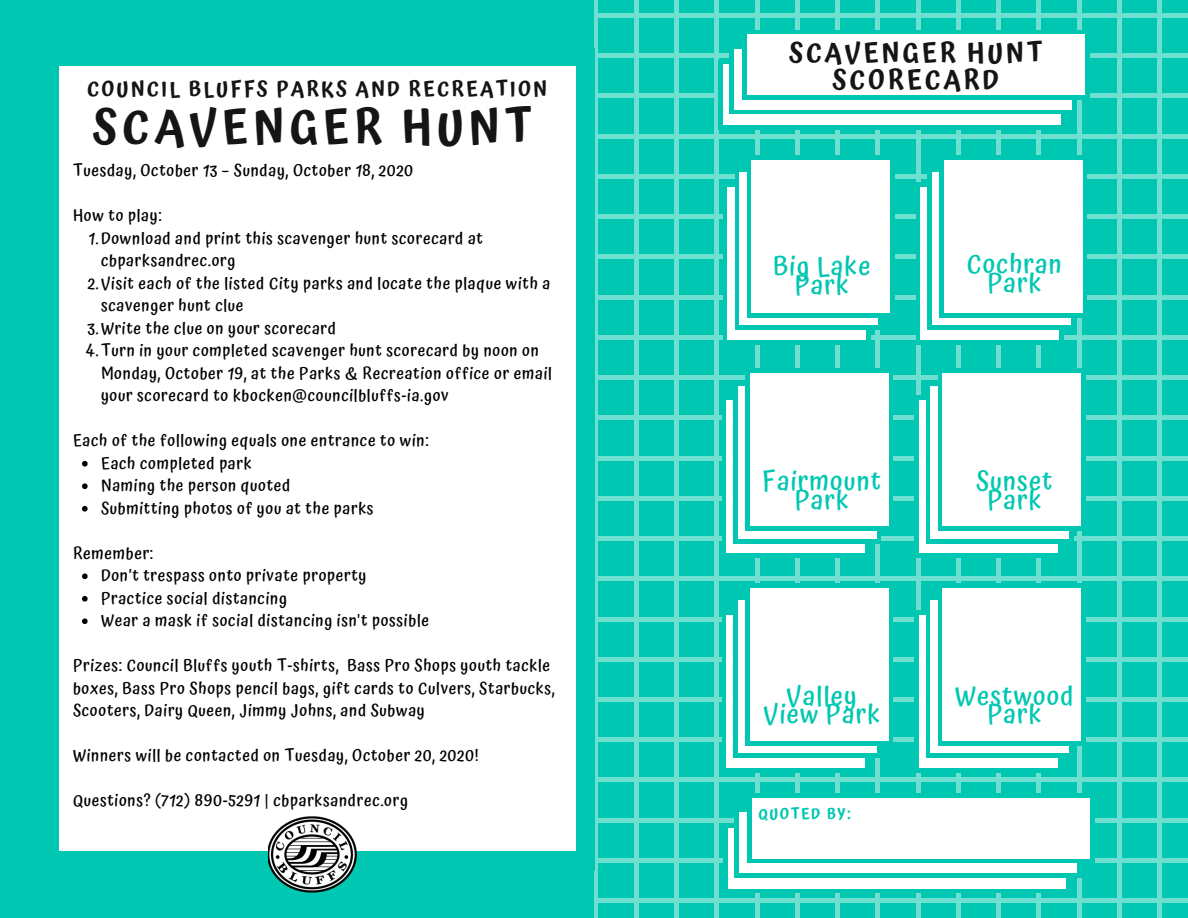
<style>
.page{position:relative;width:1188px;height:918px;background:#00c7b1}
.page>*{position:absolute;margin:0;border:0;box-sizing:border-box;transform-origin:0 0}
.t1{font:600 46.35px "Atma";letter-spacing:.105em;color:#151515}
.t2{font:600 26.7px/27.8px "Atma";letter-spacing:.105em;color:#151515;text-align:center}
.t3{font:500 26.4px/18.9px "Atma";letter-spacing:.045em;color:#00c7b1;text-align:center}
.t4{font:600 20.7px "Atma";letter-spacing:.105em;color:#151515}
.t5{font:500 16.5px/22.5px "Atma";letter-spacing:.045em;color:#000}
.t6{font:600 15px "Atma";letter-spacing:.105em;color:#00c7b1}
</style>
<div class="page">
<svg style="left:594px;top:0;width:594px;height:918px"></svg>
<div style="left:718px;top:60px;width:347px;height:70px;background:#00c7b1"></div>
<div style="left:723px;top:65px;width:338px;height:60px;background:#fff"></div>
<div style="left:729px;top:44px;width:347px;height:70px;background:linear-gradient(to right,#00c7b0,#04c8b2)"></div>
<div style="left:734px;top:49px;width:337px;height:60px;background:#fff"></div>
<div style="left:742px;top:30px;width:347px;height:70px;background:#00c7b1"></div>
<div style="left:747px;top:35px;width:338px;height:60px;background:#fff"></div>
<div style="left:723px;top:182px;width:148px;height:162px;background:#00c7b1"></div>
<div style="left:728px;top:187px;width:138px;height:153px;background:#fff"></div>
<div style="left:735px;top:167px;width:147px;height:163px;background:#00c7b1"></div>
<div style="left:739px;top:172px;width:139px;height:153px;background:#fff"></div>
<div style="left:747px;top:155px;width:147px;height:162px;background:#00c7b1"></div>
<div style="left:751px;top:160px;width:139px;height:153px;background:#fff"></div>
<div style="left:722px;top:396px;width:147px;height:162px;background:#00c7b1"></div>
<div style="left:726px;top:400px;width:139px;height:153px;background:#fff"></div>
<div style="left:734px;top:381px;width:147px;height:162px;background:#00c7b1"></div>
<div style="left:738px;top:386px;width:138px;height:152px;background:#fff"></div>
<div style="left:746px;top:369px;width:147px;height:162px;background:#00c7b1"></div>
<div style="left:750px;top:373px;width:138px;height:153px;background:#fff"></div>
<div style="left:916px;top:182px;width:147px;height:162px;background:#00c7b1"></div>
<div style="left:920px;top:187px;width:139px;height:153px;background:#fff"></div>
<div style="left:928px;top:167px;width:147px;height:163px;background:#00c7b1"></div>
<div style="left:932px;top:172px;width:138px;height:153px;background:#fff"></div>
<div style="left:940px;top:155px;width:147px;height:162px;background:#00c7b1"></div>
<div style="left:944px;top:160px;width:138px;height:153px;background:#fff"></div>
<div style="left:915px;top:396px;width:147px;height:162px;background:#00c7b1"></div>
<div style="left:919px;top:400px;width:138px;height:153px;background:#fff"></div>
<svg style="left:926px;top:381px;width:148px;height:162px;fill:#00c7b1"></svg>
<div style="left:931px;top:386px;width:138px;height:152px;background:#fff"></div>
<div style="left:938px;top:369px;width:148px;height:162px;background:#00c7b1"></div>
<div style="left:943px;top:373px;width:138px;height:153px;background:#fff"></div>
<div style="left:722px;top:610px;width:147px;height:162px;background:#00c7b1"></div>
<div style="left:726px;top:615px;width:139px;height:153px;background:#fff"></div>
<div style="left:734px;top:595px;width:147px;height:163px;background:#00c7b1"></div>
<div style="left:738px;top:600px;width:138px;height:153px;background:#fff"></div>
<div style="left:746px;top:583px;width:147px;height:163px;background:#00c7b1"></div>
<div style="left:750px;top:588px;width:138px;height:153px;background:#fff"></div>
<div style="left:915px;top:610px;width:147px;height:162px;background:#00c7b1"></div>
<div style="left:919px;top:615px;width:138px;height:153px;background:#fff"></div>
<div style="left:926px;top:595px;width:148px;height:163px;background:#00c7b1"></div>
<div style="left:931px;top:600px;width:138px;height:153px;background:#fff"></div>
<div style="left:938px;top:583px;width:148px;height:163px;background:#00c7b1"></div>
<div style="left:943px;top:588px;width:138px;height:153px;background:#fff"></div>
<div style="left:41px;top:48px;width:554px;height:823px;background:#00c7b1"></div>
<div style="left:59px;top:67px;width:517px;height:784px;background:#fff"></div>
<div style="left:723px;top:823px;width:347px;height:70px;background:linear-gradient(to right,#00c7b1,#00c7b1)"></div>
<div style="left:728px;top:828px;width:338px;height:60px;background:#fff"></div>
<div style="left:734px;top:808px;width:347px;height:70px;background:#00c7b1"></div>
<div style="left:739px;top:812px;width:337px;height:61px;background:#fff"></div>
<div style="left:747px;top:793px;width:348px;height:70px;background:#00c7b1"></div>
<div style="left:752px;top:798px;width:338px;height:60px;background:#fff"></div>
<svg style="left:82px;top:461px;width:6px;height:6px"></svg>
<svg style="left:82px;top:483px;width:6px;height:6px"></svg>
<svg style="left:82px;top:506px;width:6px;height:6px"></svg>
<svg style="left:82px;top:573px;width:6px;height:6px"></svg>
<svg style="left:82px;top:596px;width:6px;height:6px"></svg>
<svg style="left:82px;top:618px;width:6px;height:6px"></svg>
<img style="left:269px;top:816px;width:87px;height:77px">
<p class="t4" style="left:87px;top:77px;width:462px">COUNCIL BLUFFS PARKS AND RECREATION</p>
<h1 class="t1" style="left:93px;top:99px;width:441px">SCAVENGER HUNT</h1>
<p class="t5" style="left:73px;top:159px;width:342px">Tuesday, October 13 – Sunday, October 18, 2020</p>
<p class="t5" style="left:73px;top:204px;width:90px">How to play:</p>
<p class="t5" style="left:89px;top:227px;width:396px">1.Download and print this scavenger hunt scorecard at</p>
<p class="t5" style="left:101px;top:249px;width:136px">cbparksandrec.org</p>
<p class="t5" style="left:88px;top:272px;width:464px">2.Visit each of the listed City parks and locate the plaque with a</p>
<p class="t5" style="left:101px;top:294px;width:144px">scavenger hunt clue</p>
<p class="t5" style="left:88px;top:317px;width:250px">3.Write the clue on your scorecard</p>
<p class="t5" style="left:86px;top:339px;width:454px">4.Turn in your completed scavenger hunt scorecard by noon on</p>
<p class="t5" style="left:101px;top:362px;width:452px">Monday, October 19, at the Parks &amp; Recreation office or email</p>
<p class="t5" style="left:101px;top:384px;width:349px">your scorecard to kbocken@councilbluffs-ia.gov</p>
<p class="t5" style="left:73px;top:429px;width:357px">Each of the following equals one entrance to win:</p>
<p class="t5" style="left:101px;top:452px;width:274px">Each completed park<br>Naming the person quoted<br>Submitting photos of you at the parks</p>
<p class="t5" style="left:73px;top:542px;width:82px">Remember:</p>
<p class="t5" style="left:101px;top:564px;width:330px">Don’t trespass onto private property<br>Practice social distancing<br>Wear a mask if social distancing isn't possible</p>
<p class="t5" style="left:73px;top:654px;width:483px">Prizes: Council Bluffs youth T-shirts, Bass Pro Shops youth tackle boxes, Bass Pro Shops pencil bags, gift cards to Culvers, Starbucks,<br>Scooters, Dairy Queen, Jimmy Johns, and Subway</p>
<p class="t5" style="left:73px;top:744px;width:407px">Winners will be contacted on Tuesday, October 20, 2020!</p>
<p class="t5" style="left:73px;top:789px;width:337px">Questions? (712) 890-5291 | cbparksandrec.org</p>
<h2 class="t2" style="left:789px;top:39px;width:255px">SCAVENGER HUNT<br>SCORECARD</h2>
<h3 class="t3" style="left:773px;top:256px;width:99px">Big Lake<br>Park</h3>
<h3 class="t3" style="left:762px;top:472px;width:121px">Fairmount<br>Park</h3>
<h3 class="t3" style="left:967px;top:254px;width:97px">Cochran<br>Park</h3>
<h3 class="t3" style="left:976px;top:472px;width:78px">Sunset<br>Park</h3>
<h3 class="t3" style="left:763px;top:686px;width:118px">Valley<br>View Park</h3>
<h3 class="t3" style="left:955px;top:686px;width:120px">Westwood<br>Park</h3>
<p class="t6" style="left:758px;top:805px;width:94px">QUOTED BY:</p>
</div>
